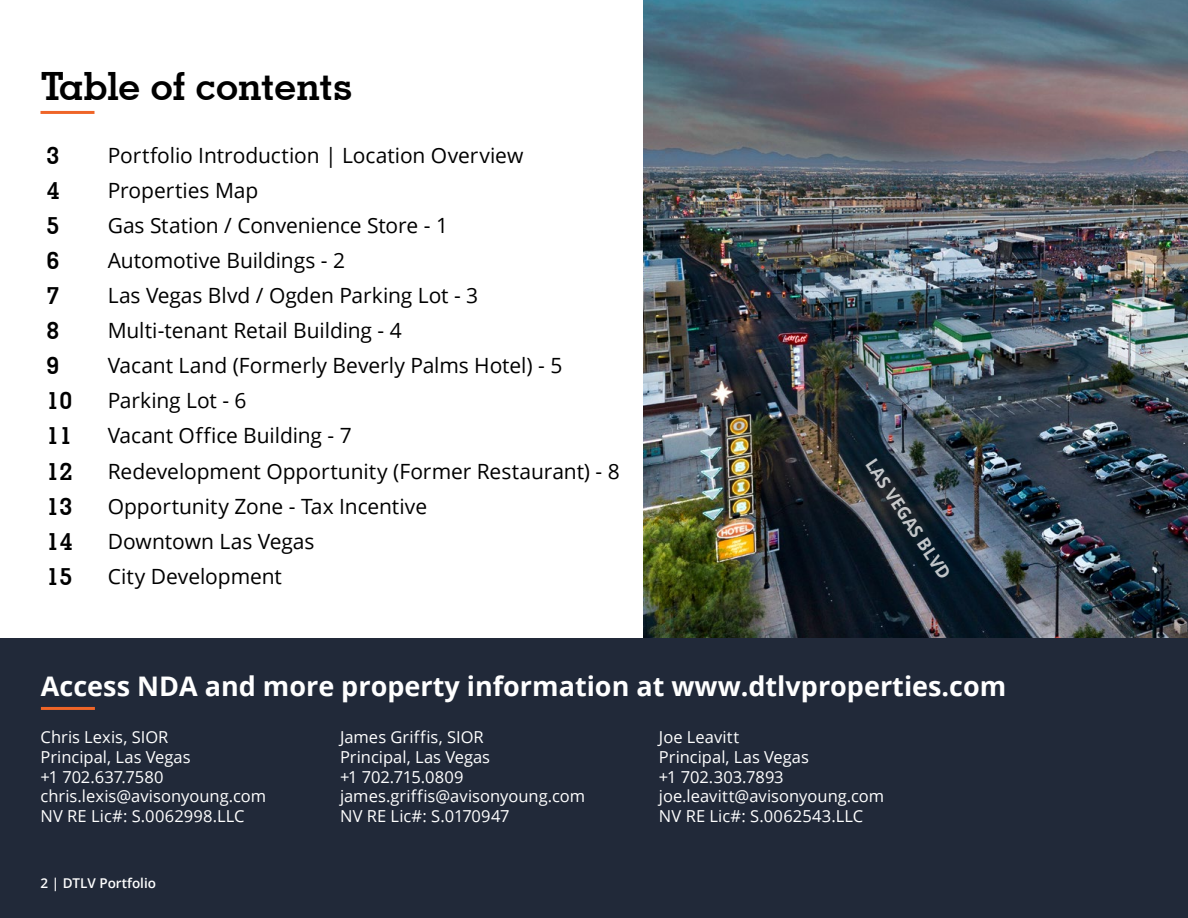
<style>
.page{position:relative;width:1188px;height:918px;background:#fff}
.page>*{position:absolute;margin:0;border:0;box-sizing:border-box;transform-origin:0 0}
.t1{font:700 39px "Geometric Slab 703 BT";color:#000}
.t2{font:700 27px "Open Sans";color:#fff}
.t3{font:700 24px "Geometric Slab 703 BT";color:#000}
.t4{font:21px "Open Sans";letter-spacing:-.005em;color:#000}
.t5{font:700 17.85px "Open Sans";color:#fff;scale:.96 1}
.t6{font:16.5px/19.8px "Open Sans";color:#fff}
.t7{font:600 13.5px "Open Sans";color:#fff}
</style>
<div class="page">
<img style="left:643px;top:0;width:545px;height:639px">
<div style="left:0;top:639px;width:1188px;height:279px;background:#212939"></div>
<hr style="left:40px;top:111px;width:54px;height:3px;background:#ef6528">
<hr style="left:41px;top:707px;width:54px;height:3px;background:#ef6528">
<h1 class="t1" style="left:41px;top:63px;width:313px">Table of contents</h1>
<p class="t3" style="left:46px;top:141px;width:14px">3</p>
<p class="t4" style="left:108px;top:141px;width:417px">Portfolio Introduction | Location Overview</p>
<p class="t3" style="left:46px;top:176px;width:14px">4</p>
<p class="t4" style="left:108px;top:176px;width:152px">Properties Map</p>
<p class="t3" style="left:46px;top:211px;width:14px">5</p>
<p class="t4" style="left:108px;top:211px;width:342px">Gas Station / Convenience Store - 1</p>
<p class="t3" style="left:46px;top:246px;width:14px">6</p>
<p class="t4" style="left:108px;top:246px;width:239px">Automotive Buildings - 2</p>
<p class="t3" style="left:46px;top:281px;width:14px">7</p>
<p class="t4" style="left:108px;top:281px;width:372px">Las Vegas Blvd / Ogden Parking Lot - 3</p>
<p class="t3" style="left:46px;top:316px;width:14px">8</p>
<p class="t4" style="left:108px;top:316px;width:296px">Multi-tenant Retail Building - 4</p>
<p class="t3" style="left:46px;top:351px;width:14px">9</p>
<p class="t4" style="left:108px;top:351px;width:456px">Vacant Land (Formerly Beverly Palms Hotel) - 5</p>
<p class="t3" style="left:46px;top:386px;width:27px">10</p>
<p class="t4" style="left:108px;top:386px;width:140px">Parking Lot - 6</p>
<p class="t3" style="left:46px;top:421px;width:27px">11</p>
<p class="t4" style="left:108px;top:421px;width:246px">Vacant Office Building - 7</p>
<p class="t3" style="left:46px;top:456px;width:27px">12</p>
<p class="t4" style="left:108px;top:457px;width:514px">Redevelopment Opportunity (Former Restaurant) - 8</p>
<p class="t3" style="left:46px;top:492px;width:27px">13</p>
<p class="t4" style="left:108px;top:492px;width:321px">Opportunity Zone - Tax Incentive</p>
<p class="t3" style="left:46px;top:527px;width:27px">14</p>
<p class="t4" style="left:108px;top:527px;width:208px">Downtown Las Vegas</p>
<p class="t3" style="left:46px;top:562px;width:27px">15</p>
<p class="t4" style="left:108px;top:562px;width:176px">City Development</p>
<p class="t5" style="left:881px;top:454px;width:146px;rotate:57deg">LAS VEGAS BLVD</p>
<p class="t2" style="left:41px;top:667px;width:967px">Access NDA and more property information at www.dtlvproperties.com</p>
<p class="t6" style="left:40px;top:727px;width:227px">Chris Lexis, SIOR<br>Principal, Las Vegas<br>+1 702.637.7580 chris.lexis@avisonyoung.com<br>NV RE Lic#: S.0062998.LLC</p>
<p class="t7" style="left:40px;top:874px;width:117px">2 | DTLV Portfolio</p>
<p class="t6" style="left:340px;top:727px;width:247px">James Griffis, SIOR<br>Principal, Las Vegas<br>+1 702.715.0809 james.griffis@avisonyoung.com<br>NV RE Lic#: S.0170947</p>
<p class="t6" style="left:659px;top:727px;width:227px">Joe Leavitt<br>Principal, Las Vegas<br>+1 702.303.7893 joe.leavitt@avisonyoung.com<br>NV RE Lic#: S.0062543.LLC</p>
</div>
